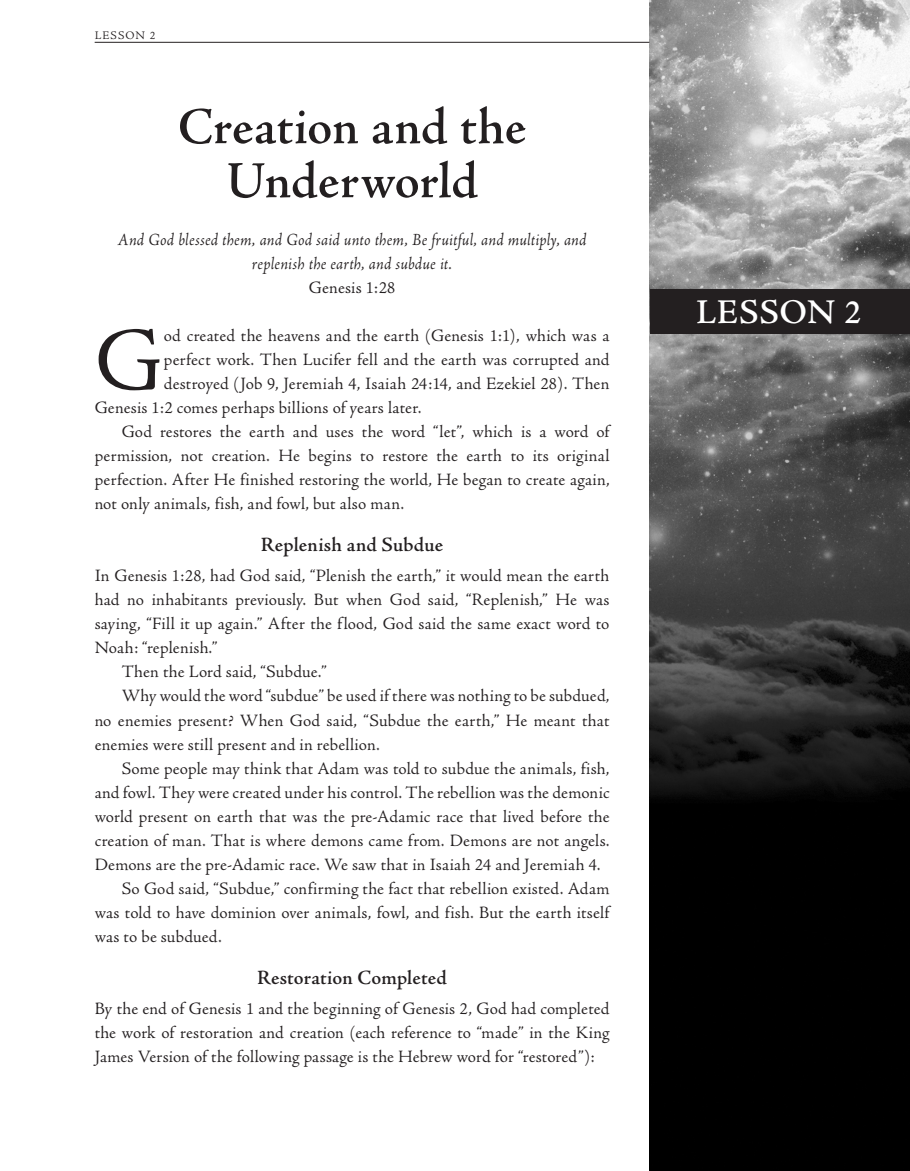
<style>
.page{position:relative;width:910px;height:1171px;background:#fff}
.page>*{position:absolute;margin:0;border:0;box-sizing:border-box;transform-origin:0 0}
.Paragragh_NO_INDENT{font:93.9px "Adobe Jenson";color:#231f20}
.CHAPTER_HEAD{font:600 54px/54px "Adobe Jenson";letter-spacing:-.005em;color:#231f20;text-align:center}
.t1{font:600 36px "Adobe Jenson";letter-spacing:.015em;color:#fff}
.SUB_Centered{font:600 21px "Adobe Jenson";letter-spacing:.005em;color:#231f20}
.Pararaph_REGULAR{font:18px/24px "Adobe Jenson";letter-spacing:.015em;color:#231f20;text-align:justify}
.Paragragh_NO_INDENT-2{font:18px/24px "Adobe Jenson";letter-spacing:.01em;color:#231f20;text-align:justify}
.Chapter_Top_Scriptur{font:italic 18px/24px "Adobe Jenson";letter-spacing:.01em;color:#231f20;text-align:center}
.Chapter_Scrip_Addres{font:18px "Adobe Jenson";letter-spacing:.015em;color:#231f20}
.t2{font:12px "Adobe Jenson";letter-spacing:.09em;color:#231f20}
</style>
<div class="page">
<img style="left:649px;top:0;width:260px;height:1170px">
<div style="left:650px;top:289px;width:259px;height:45px;background:#231f20"></div>
<hr style="left:95px;top:42px;width:554px;height:1px;background:#231f20">
<p class="t2" style="left:95px;top:29px;width:62px">LESSON 2</p>
<p class="CHAPTER_HEAD" style="left:178px;top:101px;width:349px">Creation and the<br>Underworld</p>
<p class="Chapter_Top_Scriptur" style="left:117px;top:229px;width:470px">And God blessed them, and God said unto them, Be fruitful, and multiply, and replenish the earth, and subdue it.</p>
<p class="Chapter_Scrip_Addres" style="left:309px;top:278px;width:88px">Genesis 1:28</p>
<p class="Paragragh_NO_INDENT" style="left:95px;top:312px;width:70px">G</p>
<p class="Paragragh_NO_INDENT-2" style="left:164px;top:324px;width:447px">od created the heavens and the earth (Genesis 1:1), which was a</p>
<p class="Paragragh_NO_INDENT-2" style="left:164px;top:348px;width:447px">perfect work. Then Lucifer fell and the earth was corrupted and</p>
<p class="Paragragh_NO_INDENT-2" style="left:164px;top:372px;width:447px">destroyed (Job 9, Jeremiah 4, Isaiah 24:14, and Ezekiel 28). Then</p>
<p class="Paragragh_NO_INDENT-2" style="left:95px;top:396px;width:328px">Genesis 1:2 comes perhaps billions of years later.</p>
<p class="Pararaph_REGULAR" style="left:95px;top:420px;width:516px;text-indent:27px">God restores the earth and uses the word “let”, which is a word of permission, not creation. He begins to restore the earth to its original perfection. After He finished restoring the world, He began to create again, not only animals, fish, and fowl, but also man.</p>
<p class="SUB_Centered" style="left:261px;top:534px;width:184px">Replenish and Subdue</p>
<p class="Paragragh_NO_INDENT-2" style="left:95px;top:564px;width:516px">In Genesis 1:28, had God said, “Plenish the earth,” it would mean the earth had no inhabitants previously. But when God said, “Replenish,” He was saying, “Fill it up again.” After the flood, God said the same exact word to Noah: “replenish.”</p>
<p class="Pararaph_REGULAR" style="left:122px;top:660px;width:206px">Then the Lord said, “Subdue.”</p>
<p class="Pararaph_REGULAR" style="left:95px;top:684px;width:516px;text-indent:27px">Why would the word “subdue” be used if there was nothing to be subdued, no enemies present? When God said, “Subdue the earth,” He meant that enemies were still present and in rebellion.</p>
<p class="Pararaph_REGULAR" style="left:95px;top:756px;width:516px;text-indent:27px">Some people may think that Adam was told to subdue the animals, fish, and fowl. They were created under his control. The rebellion was the demonic world present on earth that was the pre-Adamic race that lived before the creation of man. That is where demons came from. Demons are not angels.<br>Demons are the pre-Adamic race. We saw that in Isaiah 24 and Jeremiah 4.</p>
<p class="Pararaph_REGULAR" style="left:95px;top:876px;width:516px;text-indent:27px">So God said, “Subdue,” confirming the fact that rebellion existed. Adam was told to have dominion over animals, fowl, and fish. But the earth itself was to be subdued.</p>
<p class="SUB_Centered" style="left:257px;top:966px;width:191px">Restoration Completed</p>
<p class="Paragragh_NO_INDENT-2" style="left:95px;top:996px;width:516px">By the end of Genesis 1 and the beginning of Genesis 2, God had completed the work of restoration and creation (each reference to “made” in the King James Version of the following passage is the Hebrew word for “restored”):</p>
<p class="t1" style="left:696px;top:293px;width:166px">LESSON 2</p>
</div>
